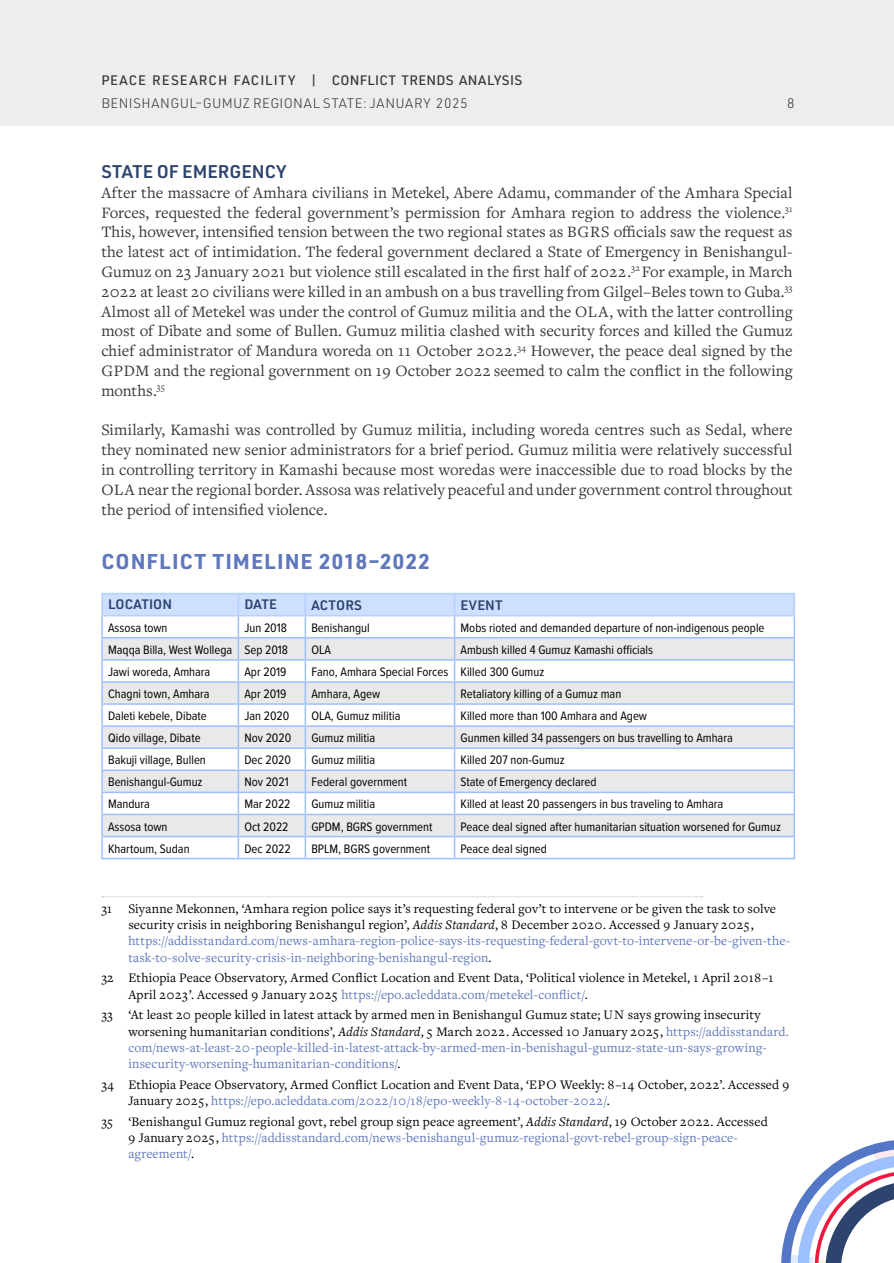
<style>
.page{position:relative;width:894px;height:1263px;background:#fff}
.page>*{position:absolute;margin:0;border:0;box-sizing:border-box;transform-origin:0 0}
.t1{font:700 21px "URWDIN";letter-spacing:.06em;color:#5f78bb}
.t2{font:600 18px "URWDIN";color:#2d456e}
.t3{font:16.5px/19.8px "Freight Text Pro";color:#383839;text-align:justify}
.t4{font:13.5px/16.2px "Freight Text Pro";letter-spacing:.005em;color:#000}
.t5{font:13.5px/16.2px "Freight Text Pro";letter-spacing:.01em;color:#5f78bb}
.t6{font:500 13.5px "URWDIN";letter-spacing:.05em;color:#383839}
.t7{font:300 13.5px "URWDIN";letter-spacing:.035em;color:#383839}
.t8{font:600 13.5px "URWDIN";letter-spacing:.015em;color:#2d456e}
.t9{font:12.75px "Proxima Nova Cond";color:#000}
.s1{font-style:italic}
.s2{color:#5f78bb}
.s3{color:#000}
.s4{font-style:italic;color:#000}
</style>
<div class="page">
<div style="left:0;top:0;width:893px;height:126px;background:#ededee"></div>
<svg style="left:102px;top:896px;width:600px;height:1px"></svg>
<hr style="left:101px;top:637px;width:137px;height:1px;background:#9cc0ff">
<hr style="left:101px;top:638px;width:2px;height:21px;background:#9cc0ff">
<hr style="left:101px;top:659px;width:137px;height:1px;background:#9cc0ff">
<hr style="left:101px;top:593px;width:137px;height:1px;background:#b5d0ff">
<hr style="left:101px;top:594px;width:2px;height:21px;background:#b5d0ff">
<hr style="left:101px;top:615px;width:137px;height:1px;background:#b5d0ff">
<hr style="left:101px;top:616px;width:2px;height:21px;background:#9cc0ff">
<hr style="left:101px;top:660px;width:2px;height:21px;background:#9cc0ff">
<hr style="left:101px;top:681px;width:137px;height:1px;background:#9cc0ff">
<hr style="left:101px;top:682px;width:2px;height:21px;background:#9cc0ff">
<hr style="left:101px;top:703px;width:137px;height:2px;background:#9cc0ff">
<hr style="left:101px;top:705px;width:2px;height:20px;background:#9cc0ff">
<hr style="left:101px;top:725px;width:137px;height:2px;background:#9cc0ff">
<hr style="left:101px;top:727px;width:2px;height:20px;background:#9cc0ff">
<hr style="left:101px;top:747px;width:137px;height:2px;background:#9cc0ff">
<hr style="left:101px;top:749px;width:2px;height:20px;background:#9cc0ff">
<hr style="left:101px;top:769px;width:137px;height:2px;background:#9cc0ff">
<hr style="left:101px;top:771px;width:2px;height:20px;background:#9cc0ff">
<hr style="left:101px;top:791px;width:137px;height:2px;background:#9cc0ff">
<hr style="left:101px;top:793px;width:2px;height:20px;background:#9cc0ff">
<hr style="left:101px;top:813px;width:137px;height:2px;background:#9cc0ff">
<hr style="left:101px;top:815px;width:2px;height:20px;background:#9cc0ff">
<hr style="left:101px;top:835px;width:137px;height:2px;background:#9cc0ff">
<hr style="left:101px;top:837px;width:2px;height:21px;background:#9cc0ff">
<svg style="left:102px;top:593px;width:692px;height:265px"></svg>
<hr style="left:101px;top:858px;width:137px;height:1px;background:#9cc0ff">
<hr style="left:238px;top:858px;width:67px;height:1px;background:#9cc0ff">
<hr style="left:305px;top:858px;width:149px;height:1px;background:#9cc0ff">
<hr style="left:454px;top:858px;width:340px;height:1px;background:#9cc0ff">
<svg style="left:781px;top:1140px;width:112px;height:123px"></svg>
<p class="t6" style="left:101px;top:71px;width:422px">PEACE RESEARCH FACILITY | CONFLICT TRENDS ANALYSIS</p>
<p class="t7" style="left:101px;top:94px;width:367px">BENISHANGUL–GUMUZ REGIONAL STATE: JANUARY 2025</p>
<p class="t7" style="left:786px;top:94px;width:9px">8</p>
<p class="t2" style="left:101px;top:159px;width:186px">STATE OF EMERGENCY</p>
<p class="t3" style="left:101px;top:182px;width:692px">After the massacre of Amhara civilians in Metekel, Abere Adamu, commander of the Amhara Special Forces, requested the federal government’s permission for Amhara region to address the violence.<sup>31<br></sup>This, however, intensified tension between the two regional states as BGRS officials saw the request as the latest act of intimidation. The federal government declared a State of Emergency in Benishangul-Gumuz on 23 January 2021 but violence still escalated in the first half of 2022.<sup>32</sup> For example, in March 2022 at least 20 civilians were killed in an ambush on a bus travelling from Gilgel–Beles town to Guba.<sup>33<br></sup>Almost all of Metekel was under the control of Gumuz militia and the OLA, with the latter controlling most of Dibate and some of Bullen. Gumuz militia clashed with security forces and killed the Gumuz chief administrator of Mandura woreda on 11 October 2022.<sup>34</sup> However, the peace deal signed by the GPDM and the regional government on 19 October 2022 seemed to calm the conflict in the following months.<sup>35</sup></p>
<p class="t3" style="left:101px;top:419px;width:692px">Similarly, Kamashi was controlled by Gumuz militia, including woreda centres such as Sedal, where they nominated new senior administrators for a brief period. Gumuz militia were relatively successful in controlling territory in Kamashi because most woredas were inaccessible due to road blocks by the OLA near the regional border. Assosa was relatively peaceful and under government control throughout the period of intensified violence.</p>
<p class="t1" style="left:101px;top:547px;width:330px">CONFLICT TIMELINE 2018–2022</p>
<p class="t8" style="left:108px;top:595px;width:65px">LOCATION</p>
<p class="t8" style="left:244px;top:595px;width:34px">DATE</p>
<p class="t8" style="left:311px;top:596px;width:52px">ACTORS</p>
<p class="t8" style="left:460px;top:596px;width:44px">EVENT</p>
<p class="t9" style="left:108px;top:618px;width:61px">Assosa town</p>
<p class="t9" style="left:244px;top:618px;width:44px">Jun 2018</p>
<p class="t9" style="left:311px;top:618px;width:60px">Benishangul</p>
<p class="t9" style="left:460px;top:618px;width:305px">Mobs rioted and demanded departure of non-indigenous people</p>
<p class="t9" style="left:108px;top:640px;width:181px">Maqqa Billa, West Wollega Sep 2018</p>
<p class="t9" style="left:311px;top:640px;width:21px">OLA</p>
<p class="t9" style="left:460px;top:640px;width:194px">Ambush killed 4 Gumuz Kamashi officials</p>
<p class="t9" style="left:108px;top:662px;width:104px">Jawi woreda, Amhara</p>
<p class="t9" style="left:244px;top:662px;width:44px">Apr 2019</p>
<p class="t9" style="left:311px;top:662px;width:234px">Fano, Amhara Special Forces Killed 300 Gumuz</p>
<p class="t9" style="left:108px;top:684px;width:103px">Chagni town, Amhara</p>
<p class="t9" style="left:244px;top:684px;width:44px">Apr 2019</p>
<p class="t9" style="left:311px;top:684px;width:70px">Amhara, Agew</p>
<p class="t9" style="left:460px;top:684px;width:162px">Retaliatory killing of a Gumuz man</p>
<p class="t9" style="left:108px;top:706px;width:100px">Daleti kebele, Dibate</p>
<p class="t9" style="left:244px;top:706px;width:47px">Jan 2020</p>
<p class="t9" style="left:311px;top:706px;width:90px">OLA, Gumuz militia</p>
<p class="t9" style="left:460px;top:706px;width:188px">Killed more than 100 Amhara and Agew</p>
<p class="t9" style="left:108px;top:728px;width:94px">Qido village, Dibate</p>
<p class="t9" style="left:244px;top:728px;width:48px">Nov 2020</p>
<p class="t9" style="left:311px;top:728px;width:65px">Gumuz militia</p>
<p class="t9" style="left:460px;top:728px;width:274px">Gunmen killed 34 passengers on bus travelling to Amhara</p>
<p class="t9" style="left:108px;top:750px;width:99px">Bakuji village, Bullen</p>
<p class="t9" style="left:244px;top:750px;width:48px">Dec 2020</p>
<p class="t9" style="left:311px;top:750px;width:65px">Gumuz militia</p>
<p class="t9" style="left:460px;top:750px;width:106px">Killed 207 non-Gumuz</p>
<p class="t9" style="left:108px;top:772px;width:96px">Benishangul-Gumuz</p>
<p class="t9" style="left:244px;top:772px;width:46px">Nov 2021</p>
<p class="t9" style="left:311px;top:772px;width:97px">Federal government</p>
<p class="t9" style="left:460px;top:772px;width:137px">State of Emergency declared</p>
<p class="t9" style="left:108px;top:794px;width:43px">Mandura</p>
<p class="t9" style="left:244px;top:794px;width:48px">Mar 2022</p>
<p class="t9" style="left:311px;top:794px;width:65px">Gumuz militia</p>
<p class="t9" style="left:460px;top:794px;width:264px">Killed at least 20 passengers in bus traveling to Amhara</p>
<p class="t9" style="left:108px;top:817px;width:61px">Assosa town</p>
<p class="t9" style="left:244px;top:817px;width:46px">Oct 2022</p>
<p class="t9" style="left:311px;top:817px;width:122px">GPDM, BGRS government</p>
<p class="t9" style="left:460px;top:817px;width:322px">Peace deal signed after humanitarian situation worsened for Gumuz</p>
<p class="t9" style="left:108px;top:839px;width:83px">Khartoum, Sudan</p>
<p class="t9" style="left:244px;top:839px;width:48px">Dec 2022</p>
<p class="t9" style="left:311px;top:839px;width:120px">BPLM, BGRS government</p>
<p class="t9" style="left:460px;top:839px;width:88px">Peace deal signed</p>
<p class="t4" style="left:128px;top:900px;width:663px;text-indent:-27px">31 Siyanne Mekonnen, ‘Amhara region police says it’s requesting federal gov’t to intervene or be given the task to solve security crisis in neighboring Benishangul region’, <span class="s1">Addis Standard</span>, 8 December 2020. Accessed 9 January 2025, <span class="s2">https://addisstandard.com/news-amhara-region-police-says-its-requesting-federal-govt-to-intervene-or-be-given-the&shy;task-to-solve-security-crisis-in-neighboring-benishangul-region</span>.</p>
<p class="t4" style="left:128px;top:969px;width:646px;text-indent:-27px">32 Ethiopia Peace Observatory, Armed Conflict Location and Event Data, ‘Political violence in Metekel, 1 April 2018–1<br>April 2023’. Accessed 9 January 2025 <span class="s2">https://epo.acleddata.com/metekel-conflict/</span>.</p>
<p class="t5" style="left:128px;top:1006px;width:662px;text-indent:-27px"><span class="s3">33 ‘At least 20 people killed in latest attack by armed men in Benishangul Gumuz state; UN says growing insecurity worsening humanitarian conditions’,</span> <span class="s4">Addis Standard</span><span class="s3">, 5 March 2022. Accessed 10 January 2025,</span> https://addisstandard. com/news-at-least-20-people-killed-in-latest-attack-by-armed-men-in-benishagul-gumuz-state-un-says-growing&shy;insecurity-worsening-humanitarian-conditions/<span class="s3">.</span></p>
<p class="t4" style="left:128px;top:1075px;width:662px;text-indent:-27px">34 Ethiopia Peace Observatory, Armed Conflict Location and Event Data, ‘EPO Weekly: 8–14 October, 2022’. Accessed 9<br>January 2025, <span class="s2">https://epo.acleddata.com/2022/10/18/epo-weekly-8-14-october-2022/</span>.</p>
<p class="t4" style="left:128px;top:1112px;width:640px;text-indent:-27px">35 ‘Benishangul Gumuz regional govt, rebel group sign peace agreement’, <span class="s1">Addis Standard</span>, 19 October 2022. Accessed<br>9 January 2025, <span class="s2">https://addisstandard.com/news-benishangul-gumuz-regional-govt-rebel-group-sign-peace&shy;agreement/</span>.</p>
</div>
